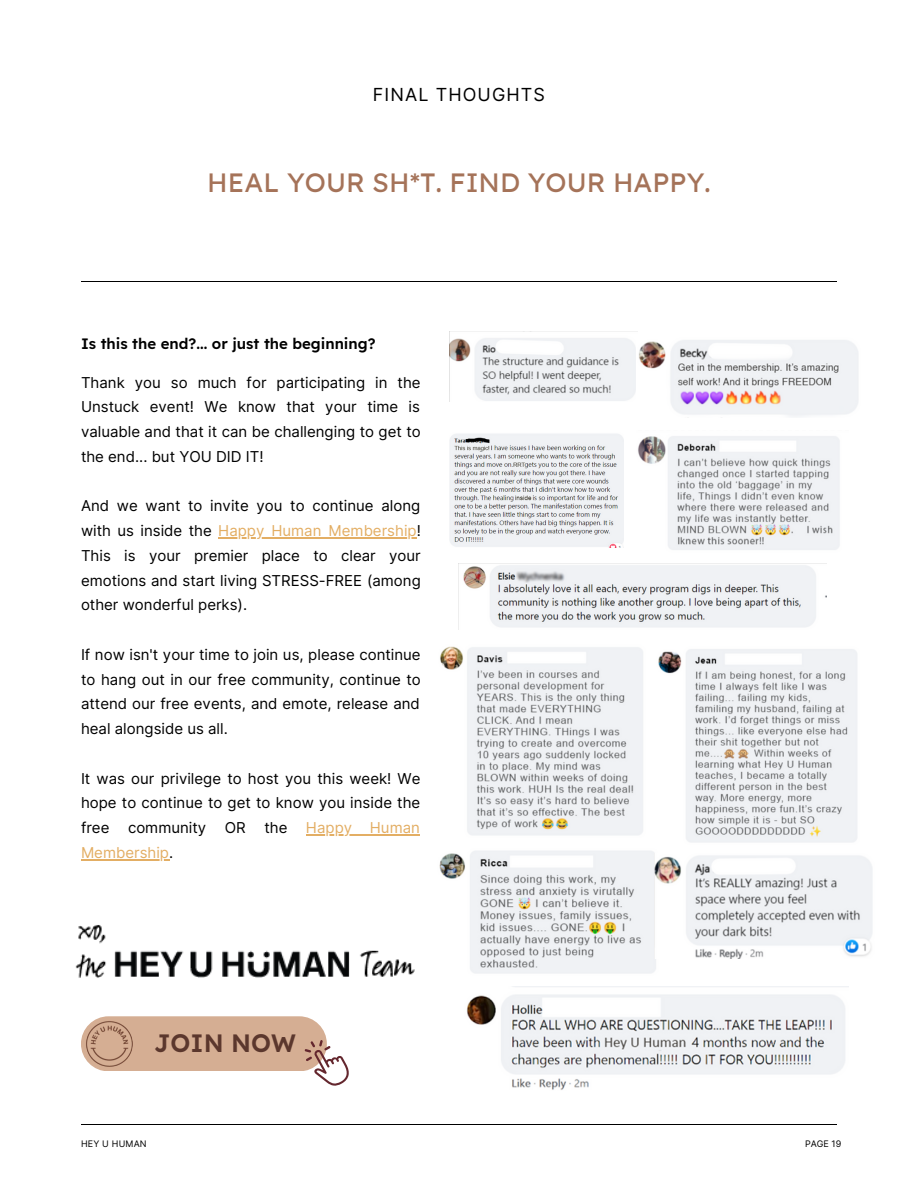
<style>
.page{position:relative;width:918px;height:1188px;background:#fff}
.page>*{position:absolute;margin:0;border:0;box-sizing:border-box;transform-origin:0 0}
.t1{font:500 27px "Lexend";color:#a57359}
.t2{font:600 25.05px "Lexend";color:#5b372d}
.t3{font:18px "Inter";letter-spacing:.06em;color:#000}
.t4{font:15px/24.8px "Inter";color:#000;text-align:justify}
.t5{font:600 15px "Lexend";color:#000}
.t6{font:9px "Inter";letter-spacing:.02em;color:#000}
.s1{color:#e3ae64}
</style>
<div class="page">
<hr style="left:81px;top:1124px;width:755px;height:1px;background:#000">
<hr style="left:81px;top:281px;width:755px;height:1px;background:#000">
<img style="left:75px;top:925px;width:340px;height:53px">
<div style="left:81px;top:1016px;width:246px;height:55px;background:#d5ae93;border-radius:28px"></div>
<img style="left:86px;top:1020px;width:47px;height:47px">
<svg style="left:304px;top:1040px;width:45px;height:46px"></svg>
<img style="left:449px;top:331px;width:188px;height:71px">
<img style="left:639px;top:340px;width:219px;height:77px">
<img style="left:449px;top:434px;width:175px;height:114px">
<img style="left:440px;top:646px;width:203px;height:189px">
<img style="left:439px;top:851px;width:217px;height:123px">
<img style="left:638px;top:436px;width:202px;height:114px">
<img style="left:658px;top:649px;width:199px;height:194px">
<img style="left:459px;top:563px;width:368px;height:64px">
<img style="left:655px;top:854px;width:218px;height:105px">
<img style="left:466px;top:986px;width:382px;height:104px">
<hr style="left:218px;top:537px;width:199px;height:1px;background:#e3ae64">
<hr style="left:306px;top:834px;width:114px;height:1px;background:#e3ae64">
<hr style="left:81px;top:859px;width:88px;height:1px;background:#e3ae64">
<p class="t3" style="left:373px;top:84px;width:174px">FINAL THOUGHTS</p>
<p class="t1" style="left:207px;top:165px;width:505px">HEAL YOUR SH*T. FIND YOUR HAPPY.</p>
<p class="t5" style="left:81px;top:334px;width:296px">Is this the end?... or just the beginning?</p>
<p class="t4" style="left:81px;top:370px;width:341px">Thank you so much for participating in the Unstuck event! We know that your time is valuable and that it can be challenging to get to the end... but YOU DID IT!</p>
<p class="t4" style="left:81px;top:493px;width:341px">And we want to invite you to continue along with us inside the <span class="s1">Happy Human Membership</span>!<br>This is your premier place to clear your emotions and start living STRESS-FREE (among other wonderful perks).</p>
<p class="t4" style="left:81px;top:642px;width:341px">If now isn't your time to join us, please continue to hang out in our free community, continue to attend our free events, and emote, release and heal alongside us all.</p>
<p class="t4" style="left:81px;top:766px;width:341px">It was our privilege to host you this week! We hope to continue to get to know you inside the free community OR the <span class="s1">Happy Human Membership</span>.</p>
<p class="t2" style="left:154px;top:1027px;width:143px">JOIN NOW</p>
<p class="t6" style="left:81px;top:1139px;width:67px">HEY U HUMAN</p>
<p class="t6" style="left:805px;top:1139px;width:38px">PAGE 19</p>
</div>
